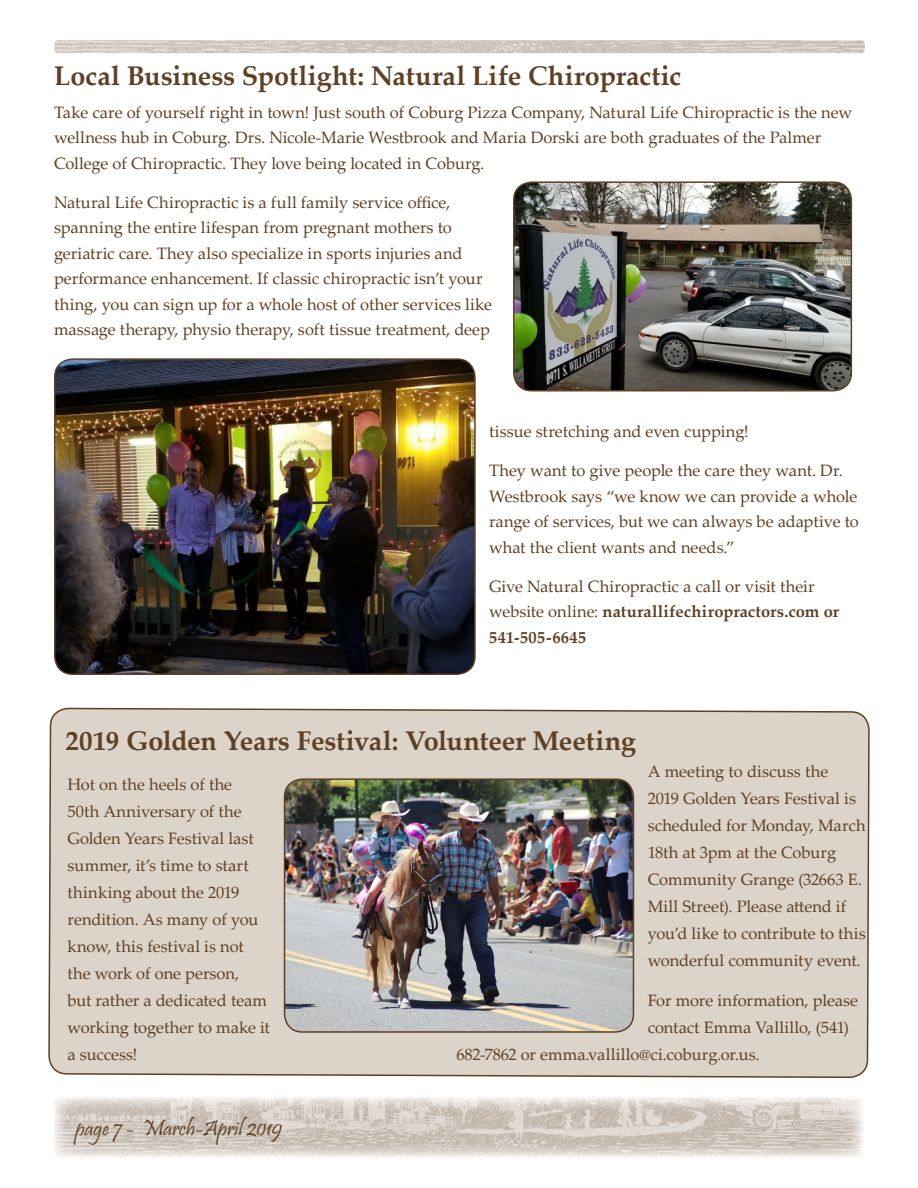
<style>
.page{position:relative;width:918px;height:1188px;background:#fff}
.page>*{position:absolute;margin:0;border:0;box-sizing:border-box;transform-origin:0 0}
.HEADING{font:700 27px "Palatino Linotype";letter-spacing:-.005em;color:#5e4025}
.t1{font:22.5px "Pristina";color:#5e4025}
.Article_Text{font:16.5px/27px "Palatino Linotype";letter-spacing:-.005em;color:#5e4025}
.s1{font-weight:700}
</style>
<div class="page">
<img style="left:54px;top:40px;width:811px;height:13px">
<img style="left:55px;top:361px;width:420px;height:313px">
<div style="left:54px;top:358px;width:422px;height:317px;border:2px solid #5e4025;border-radius:18px"></div>
<img style="left:514px;top:182px;width:337px;height:207px">
<div style="left:513px;top:181px;width:339px;height:211px;border:2px solid #5e4025;border-radius:18px"></div>
<svg style="left:48px;top:707px;width:822px;height:450px;background:#dcd3ca"></svg>
<img style="left:285px;top:779px;width:348px;height:253px">
<div style="left:284px;top:778px;width:350px;height:255px;border:2px solid #5e4025;border-radius:18px"></div>
<p class="HEADING" style="left:54px;top:56px;width:629px">Local Business Spotlight: Natural Life Chiropractic</p>
<p class="Article_Text" style="left:54px;top:99px;width:800px;line-height:25.5px">Take care of yourself right in town! Just south of Coburg Pizza Company, Natural Life Chiropractic is the new wellness hub in Coburg. Drs. Nicole-Marie Westbrook and Maria Dorski are both graduates of the Palmer<br>College of Chiropractic. They love being located in Coburg.</p>
<p class="Article_Text" style="left:54px;top:189px;width:440px;line-height:25.5px">Natural Life Chiropractic is a full family service office, spanning the entire lifespan from pregnant mothers to geriatric care. They also specialize in sports injuries and performance enhancement. If classic chiropractic isn’t your thing, you can sign up for a whole host of other services like massage therapy, physio therapy, soft tissue treatment, deep</p>
<p class="Article_Text" style="left:489px;top:418px;width:261px">tissue stretching and even cupping!</p>
<p class="Article_Text" style="left:489px;top:457px;width:371px;line-height:25.5px">They want to give people the care they want. Dr.<br>Westbrook says “we know we can provide a whole range of services, but we can always be adaptive to what the client wants and needs.”</p>
<p class="Article_Text" style="left:489px;top:573px;width:352px;line-height:25.5px">Give Natural Chiropractic a call or visit their website online: <span class="s1">naturallifechiropractors.com or<br>541-505-6645</span></p>
<p class="HEADING" style="left:65px;top:721px;width:572px">2019 Golden Years Festival: Volunteer Meeting</p>
<p class="Article_Text" style="left:68px;top:771px;width:204px">Hot on the heels of the<br>50th Anniversary of the<br>Golden Years Festival last summer, it’s time to start thinking about the 2019 rendition. As many of you know, this festival is not the work of one person,<br>but rather a dedicated team working together to make it a success!</p>
<p class="Article_Text" style="left:648px;top:757px;width:220px">A meeting to discuss the<br>2019 Golden Years Festival is scheduled for Monday, March<br>18th at 3pm at the Coburg<br>Community Grange (32663 E.<br>Mill Street). Please attend if you’d like to contribute to this wonderful community event.</p>
<p class="Article_Text" style="left:648px;top:986px;width:212px">For more information, please</p>
<p class="Article_Text" style="left:648px;top:1013px;width:203px">contact Emma Vallillo, (541)</p>
<p class="Article_Text" style="left:456px;top:1040px;width:305px">682-7862 or emma.vallillo@ci.coburg.or.us.</p>
<h2 class="t1" style="left:76px;top:1116px;width:208px">page 7 - March-April 2019</h2>
</div>
